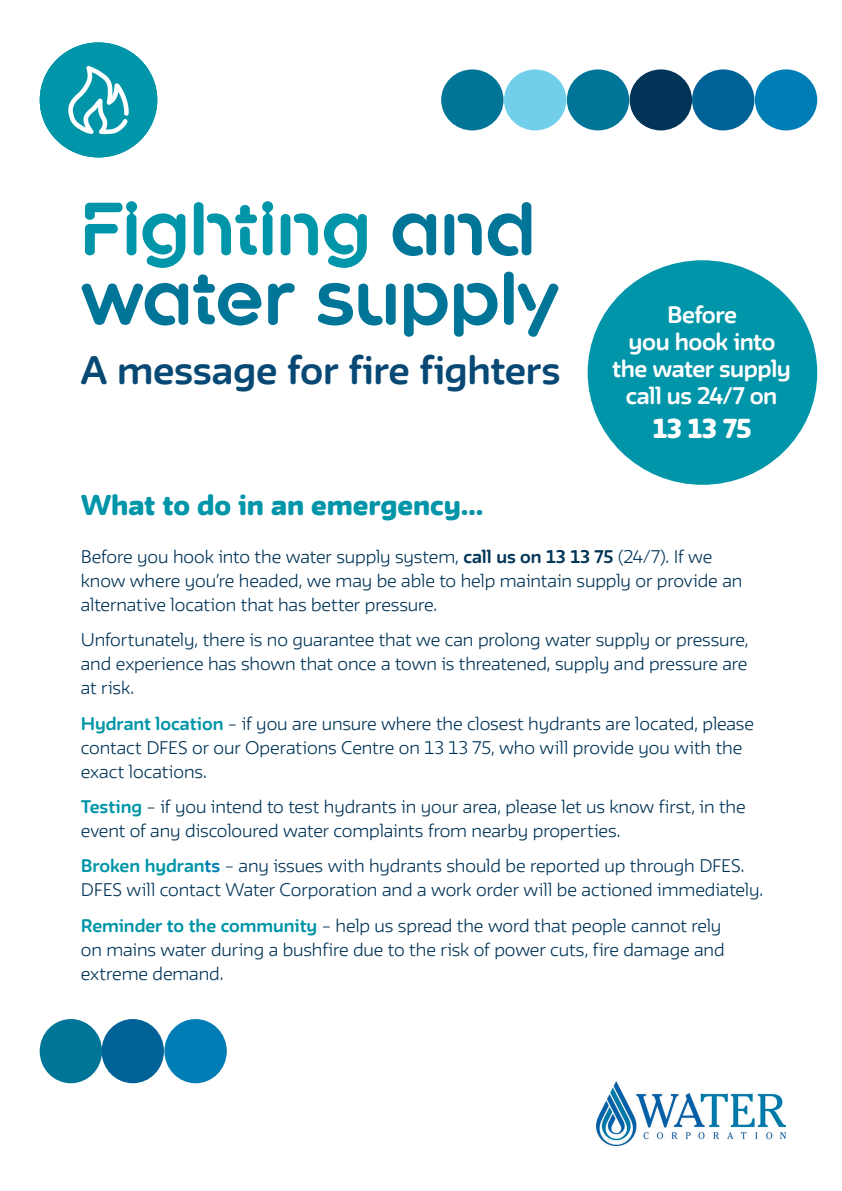
<style>
.page{position:relative;width:842px;height:1191px;background:#fff}
.page>*{position:absolute;margin:0;border:0;box-sizing:border-box;transform-origin:0 0}
.t1{font:700 69.5px/69.5px "FWT Kroppen Round";letter-spacing:-.01em;color:#007597}
.t2{font:700 34.7px "FWT Irma Round";letter-spacing:-.01em;color:#074974}
.t3{font:900 25px "FWT Irma Round";letter-spacing:-.005em;color:#0095a8}
.t4{font:900 24px "FWT Irma Round";color:#fff}
.t5{font:700 21px/27px "FWT Irma Round";letter-spacing:-.025em;color:#fff;text-align:center}
.t6{font:300 16px/24px "FWT Irma Round";letter-spacing:-.005em;color:#013457}
.s1{color:#0095a8}
.s2{font-weight:700}
.s3{font-weight:700;color:#0095a8}
.s4{font-weight:700;color:#007db5}
</style>
<div class="page">
<div style="left:164px;top:1019px;width:63px;height:64px;background:#007db5;border-radius:50%"></div>
<div style="left:102px;top:1019px;width:62px;height:64px;background:#016298;border-radius:50%"></div>
<div style="left:40px;top:1019px;width:62px;height:64px;background:#007597;border-radius:50%"></div>
<img style="left:597px;top:1081px;width:188px;height:64px">
<div style="left:755px;top:69px;width:62px;height:61px;background:#007db5;border-radius:50%"></div>
<div style="left:504px;top:69px;width:62px;height:61px;background:#72cfec;border-radius:50%"></div>
<div style="left:567px;top:69px;width:62px;height:61px;background:#007597;border-radius:50%"></div>
<div style="left:630px;top:69px;width:62px;height:61px;background:#013457;border-radius:50%"></div>
<div style="left:692px;top:69px;width:62px;height:61px;background:#016298;border-radius:50%"></div>
<div style="left:441px;top:69px;width:62px;height:61px;background:#007597;border-radius:50%"></div>
<div style="left:588px;top:260px;width:229px;height:225px;background:#0095a8;border-radius:50%"></div>
<img style="left:40px;top:42px;width:117px;height:115px">
<h1 class="t1" style="left:81px;top:196px;width:480px"><span class="s1">Fighting</span> and water supply</h1>
<h2 class="t2" style="left:81px;top:341px;width:481px">A message for fire fighters</h2>
<h3 class="t5" style="left:612px;top:300px;width:180px">Before<br>you hook into the water supply call us 24/7 on</h3>
<h3 class="t4" style="left:653px;top:409px;width:100px">13 13 75</h3>
<h3 class="t3" style="left:81px;top:484px;width:404px">What to do in an emergency…</h3>
<p class="t6" style="left:81px;top:543px;width:663px">Before you hook into the water supply system, <span class="s2">call us on 13 13 75</span> (24/7). If we know where you’re headed, we may be able to help maintain supply or provide an alternative location that has better pressure.</p>
<p class="t6" style="left:81px;top:626px;width:669px;text-align:justify">Unfortunately, there is no guarantee that we can prolong water supply or pressure, and experience has shown that once a town is threatened, supply and pressure are at risk.</p>
<p class="t6" style="left:81px;top:710px;width:675px"><span class="s3">Hydrant location</span> – if you are unsure where the closest hydrants are located, please contact DFES or our Operations Centre on 13 13 75, who will provide you with the exact locations.</p>
<p class="t6" style="left:81px;top:793px;width:666px"><span class="s3">Testing</span> – if you intend to test hydrants in your area, please let us know first, in the event of any discoloured water complaints from nearby properties.</p>
<p class="t6" style="left:81px;top:852px;width:684px"><span class="s3">Broken hydran</span><span class="s4">ts</span> – any issues with hydrants should be reported up through DFES.<br>DFES will contact Water Corporation and a work order will be actioned immediately.</p>
<p class="t6" style="left:81px;top:912px;width:645px"><span class="s3">Reminder to the community</span> – help us spread the word that people cannot rely on mains water during a bushfire due to the risk of power cuts, fire damage and extreme demand.</p>
</div>
